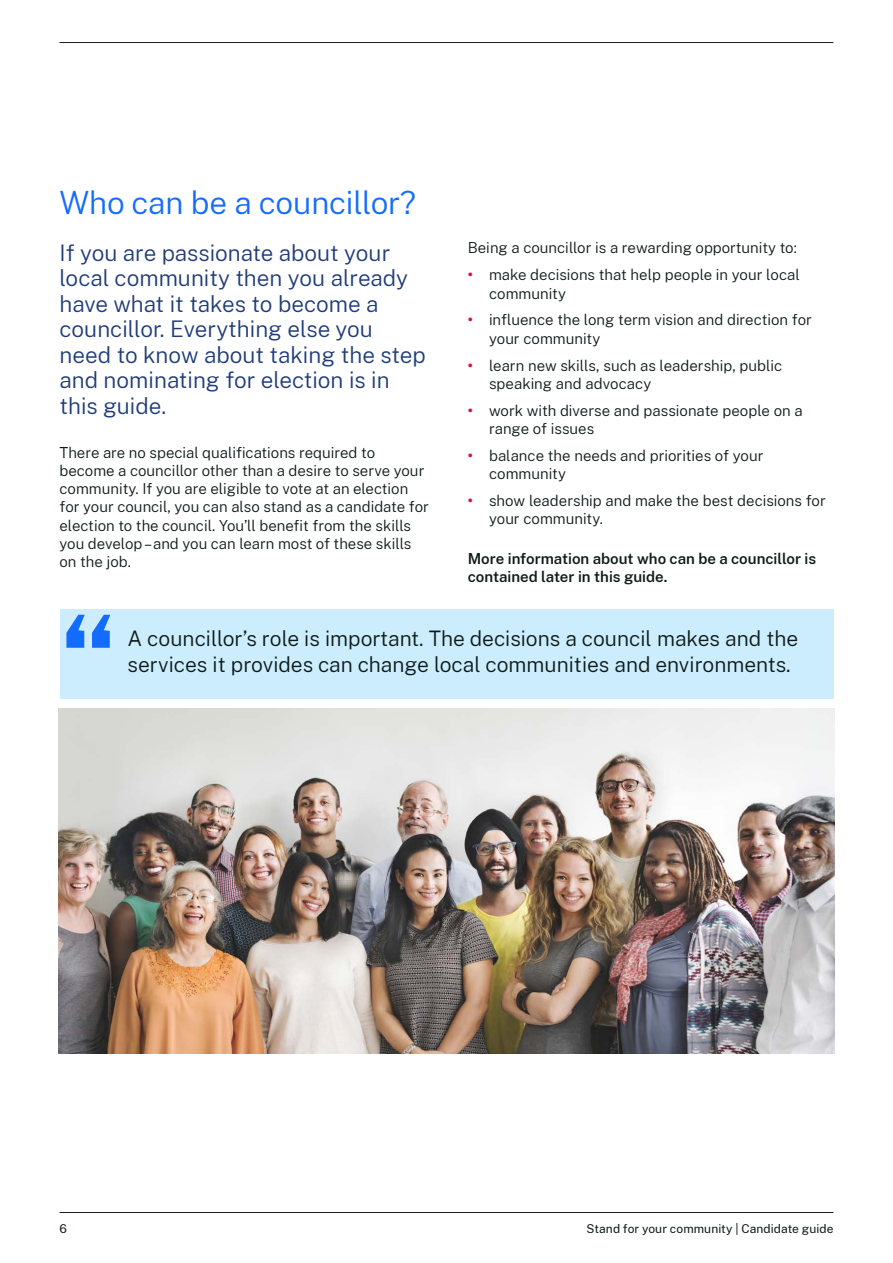
<style>
.page{position:relative;width:893px;height:1263px;background:#fff}
.page>*{position:absolute;margin:0;border:0;box-sizing:border-box;transform-origin:0 0}
.Heading_2__H2{font:300 31.5px "Public Sans";letter-spacing:-.005em;color:#146cfd}
.Intro_Copy{font:300 22.5px/25.5px "Public Sans";color:#1f3c7a}
.Pull-Quote{font:300 21px/25.2px "Public Sans";color:#0e1a19}
.Body{font:300 15px/18.3px "Public Sans";color:#0e1a19}
.Level_1_bullet{font:300 15px/18.3px "Public Sans";color:#0e1a19}
.Body-2{font:600 15px/18.3px "Public Sans";color:#0e1a19}
.t1{font:12px "Public Sans";letter-spacing:.005em;color:#0e1a19}
.s1{font-weight:700;color:#d7153a}
</style>
<div class="page">
<div style="left:60px;top:609px;width:773px;height:90px;background:#cbedfd"></div>
<svg style="left:66px;top:615px;width:44px;height:33px"></svg>
<img style="left:58px;top:709px;width:776px;height:344px">
<hr style="left:60px;top:42px;width:773px;height:1px;background:#1d1d1b">
<hr style="left:60px;top:1212px;width:773px;height:1px;background:#1d1d1b">
<h2 class="Heading_2__H2" style="left:60px;top:181px;width:358px">Who can be a councillor?</h2>
<p class="Intro_Copy" style="left:60px;top:239px;width:368px">If you are passionate about your local community then you already have what it takes to become a councillor. Everything else you need to know about taking the step and nominating for election is in this guide.</p>
<p class="Body" style="left:60px;top:442px;width:371px">There are no special qualifications required to become a councillor other than a desire to serve your community. If you are eligible to vote at an election for your council, you can also stand as a candidate for election to the council. You’ll benefit from the skills you develop – and you can learn most of these skills on the job.</p>
<p class="Body" style="left:468px;top:238px;width:331px">Being a councillor is a rewarding opportunity to:</p>
<p class="Level_1_bullet" style="left:489px;top:265px;width:312px;text-indent:-21px"><span class="s1">•</span> make decisions that help people in your local community</p>
<p class="Level_1_bullet" style="left:489px;top:310px;width:324px;text-indent:-21px"><span class="s1">•</span> influence the long term vision and direction for your community</p>
<p class="Level_1_bullet" style="left:489px;top:355px;width:295px;text-indent:-21px"><span class="s1">•</span> learn new skills, such as leadership, public speaking and advocacy</p>
<p class="Level_1_bullet" style="left:489px;top:400px;width:315px;text-indent:-21px"><span class="s1">•</span> work with diverse and passionate people on a range of issues</p>
<p class="Level_1_bullet" style="left:489px;top:445px;width:276px;text-indent:-21px"><span class="s1">•</span> balance the needs and priorities of your community</p>
<p class="Level_1_bullet" style="left:489px;top:491px;width:338px;text-indent:-21px"><span class="s1">•</span> show leadership and make the best decisions for your community.</p>
<p class="Body-2" style="left:468px;top:548px;width:350px">More information about who can be a councillor is contained later in this guide.</p>
<p class="Pull-Quote" style="left:128px;top:625px;width:672px">A councillor’s role is important. The decisions a council makes and the services it provides can change local communities and environments.</p>
<p class="t1" style="left:60px;top:1220px;width:9px">6</p>
<p class="t1" style="left:586px;top:1220px;width:249px">Stand for your community | Candidate guide</p>
</div>
